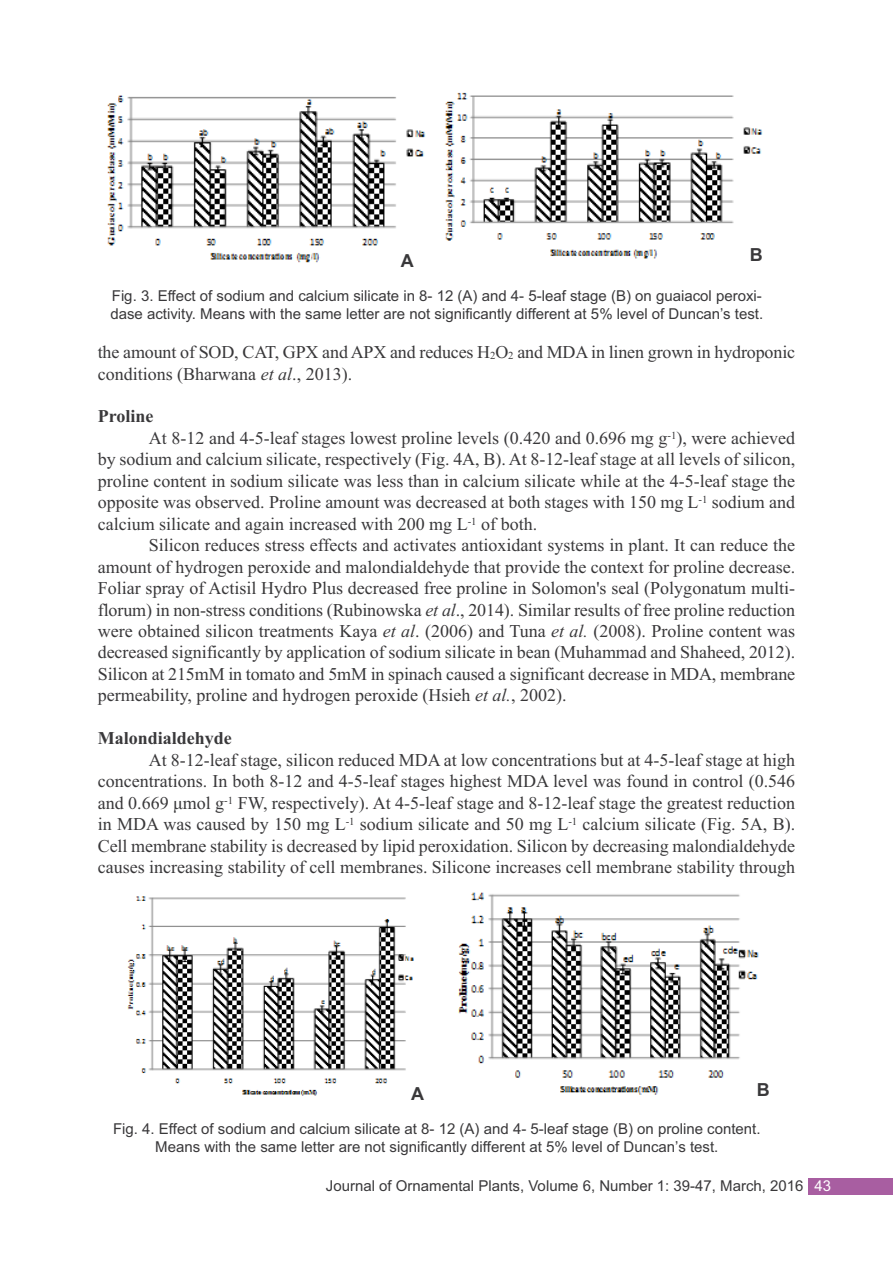
<style>
.page{position:relative;width:893px;height:1263px;background:#fff}
.page>*{position:absolute;margin:0;border:0;box-sizing:border-box;transform-origin:0 0}
.t1{font:18px/21.5px "Times New Roman";color:#39383a}
.t2{font:700 18px "Times New Roman";color:#39383a}
.t3{font:700 18px "Arial";color:#39383a}
.t4{font:15px/18px "Arial";color:#39383a}
.s1{font-size:10.8px}
.s2{font-style:italic}
.s3{color:#fff}
</style>
<div class="page">
<div style="left:808px;top:1178px;width:84px;height:16px;background:#a85ea1"></div>
<img style="left:106px;top:95px;width:320px;height:168px">
<img style="left:444px;top:92px;width:319px;height:167px">
<img style="left:127px;top:896px;width:287px;height:200px">
<img style="left:458px;top:892px;width:301px;height:203px">
<p class="t3" style="left:401px;top:250px;width:14px">A</p>
<p class="t3" style="left:750px;top:244px;width:14px">B</p>
<p class="t4" style="left:110px;top:287px;width:654px">Fig. 3. Effect of sodium and calcium silicate in 8- 12 (A) and 4- 5-leaf stage (B) on guaiacol peroxi&shy;dase activity. Means with the same letter are not significantly different at 5% level of Duncan’s test.</p>
<p class="t1" style="left:98px;top:341px;width:699px">the amount of SOD, CAT, GPX and APX and reduces H<span class="s1">2</span>O<span class="s1">2</span> and MDA in linen grown in hydroponic conditions (Bharwana <span class="s2">et al</span>., 2013).</p>
<p class="t2" style="left:98px;top:406px;width:57px">Proline</p>
<p class="t1" style="left:149px;top:427px;width:648px">At 8-12 and 4-5-leaf stages lowest proline levels (0.420 and 0.696 mg g<sup>-1</sup>), were achieved</p>
<p class="t1" style="left:98px;top:448px;width:699px">by sodium and calcium silicate, respectively (Fig. 4A, B). At 8-12-leaf stage at all levels of silicon,</p>
<p class="t1" style="left:98px;top:470px;width:699px">proline content in sodium silicate was less than in calcium silicate while at the 4-5-leaf stage the</p>
<p class="t1" style="left:98px;top:491px;width:699px">opposite was observed. Proline amount was decreased at both stages with 150 mg L<sup>-1</sup> sodium and</p>
<p class="t1" style="left:98px;top:513px;width:441px">calcium silicate and again increased with 200 mg L<sup>-1</sup> of both.</p>
<p class="t1" style="left:149px;top:534px;width:648px">Silicon reduces stress effects and activates antioxidant systems in plant. It can reduce the</p>
<p class="t1" style="left:98px;top:556px;width:699px">amount of hydrogen peroxide and malondialdehyde that provide the context for proline decrease.</p>
<p class="t1" style="left:98px;top:577px;width:699px">Foliar spray of Actisil Hydro Plus decreased free proline in Solomon's seal (Polygonatum multi-</p>
<p class="t1" style="left:98px;top:599px;width:699px">florum) in non-stress conditions (Rubinowska <span class="s2">et al</span>., 2014). Similar results of free proline reduction</p>
<p class="t1" style="left:98px;top:620px;width:699px">were obtained silicon treatments Kaya <span class="s2">et al</span>. (2006) and Tuna <span class="s2">et al.</span> (2008). Proline content was</p>
<p class="t1" style="left:98px;top:641px;width:699px">decreased significantly by application of sodium silicate in bean (Muhammad and Shaheed, 2012).</p>
<p class="t1" style="left:98px;top:663px;width:699px">Silicon at 215mM in tomato and 5mM in spinach caused a significant decrease in MDA, membrane</p>
<p class="t1" style="left:98px;top:684px;width:470px">permeability, proline and hydrogen peroxide (Hsieh <span class="s2">et al.</span>, 2002).</p>
<p class="t2" style="left:98px;top:727px;width:136px">Malondialdehyde</p>
<p class="t1" style="left:98px;top:749px;width:699px;text-align:justify;text-indent:51px">At 8-12-leaf stage, silicon reduced MDA at low concentrations but at 4-5-leaf stage at high concentrations. In both 8-12 and 4-5-leaf stages highest MDA level was found in control (0.546 and 0.669 μmol g<sup>-1</sup> FW, respectively). At 4-5-leaf stage and 8-12-leaf stage the greatest reduction in MDA was caused by 150 mg L<sup>-1</sup> sodium silicate and 50 mg L<sup>-1</sup> calcium silicate (Fig. 5A, B).<br>Cell membrane stability is decreased by lipid peroxidation. Silicon by decreasing malondialdehyde causes increasing stability of cell membranes. Silicone increases cell membrane stability through</p>
<p class="t3" style="left:411px;top:1083px;width:14px">A</p>
<p class="t3" style="left:757px;top:1079px;width:14px">B</p>
<p class="t4" style="left:113px;top:1120px;width:649px;text-align:center">Fig. 4. Effect of sodium and calcium silicate at 8- 12 (A) and 4- 5-leaf stage (B) on proline content.<br>Means with the same letter are not significantly different at 5% level of Duncan’s test.</p>
<p class="t4" style="left:326px;top:1177px;width:507px">Journal of Ornamental Plants, Volume 6, Number 1: 39-47, March, 2016 <span class="s3">43</span></p>
</div>
